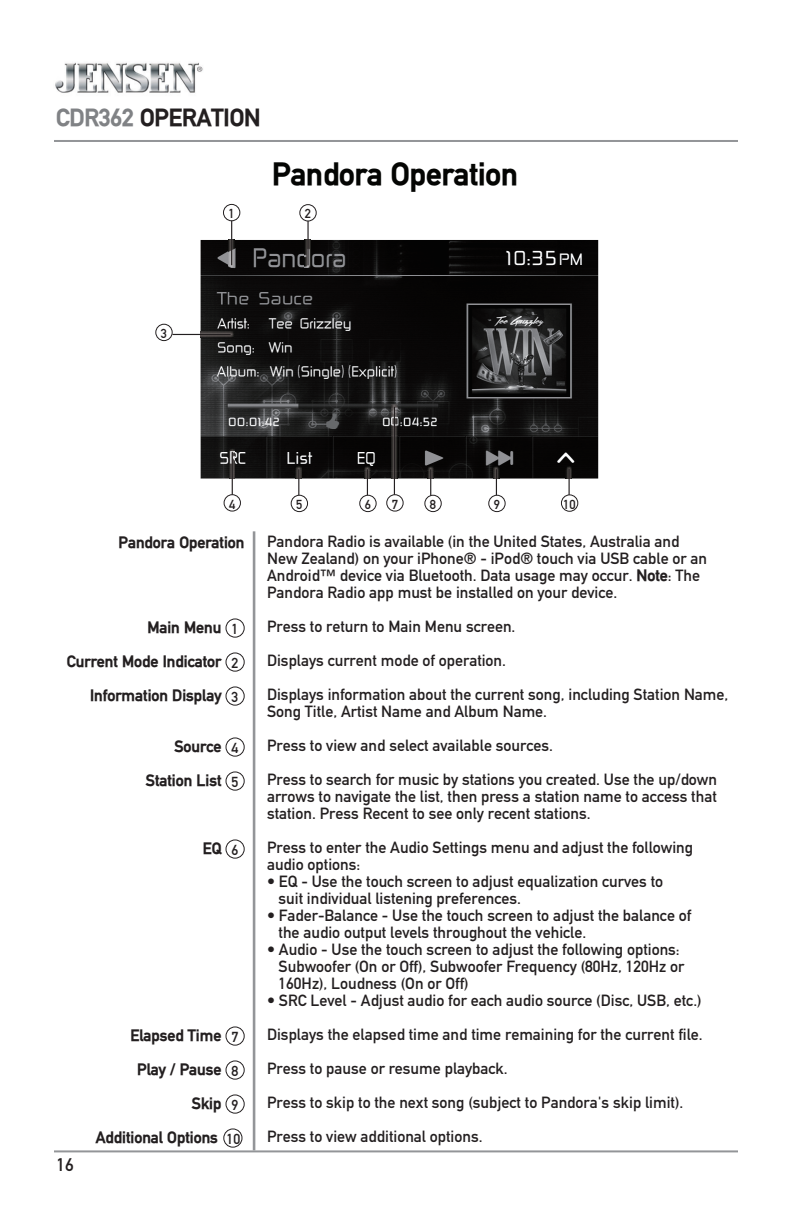
<style>
.page{position:relative;width:792px;height:1224px;background:#fff}
.page>*{position:absolute;margin:0;border:0;box-sizing:border-box;transform-origin:0 0}
.t1{font:700 31.2px "DIN Mittelschrift";color:#040503}
.t2{font:700 24px "DIN Mittelschrift";color:#231f20}
.t3{font:18px "DIN Mittelschrift";color:#231f20}
.t4{font:16px/17px "DIN Mittelschrift";color:#231f20}
.t5{font:700 16px/34px "DIN Mittelschrift";color:#231f20;text-align:right}
.t6{font:12.8px "DIN Mittelschrift";color:#231f20}
.s1{color:#808285}
.s2{font-weight:700}
</style>
<div class="page">
<hr style="left:54px;top:1150px;width:684px;height:2px;background:#939598">
<hr style="left:54px;top:140px;width:684px;height:2px;background:#939598">
<img style="left:55px;top:62px;width:148px;height:31px">
<hr style="left:253px;top:531px;width:2px;height:619px;background:#939598">
<div style="left:226px;top:619px;width:19px;height:18px;border:1px solid #231f20;border-radius:50%"></div>
<div style="left:226px;top:653px;width:19px;height:18px;border:1px solid #231f20;border-radius:50%"></div>
<div style="left:226px;top:687px;width:19px;height:18px;border:1px solid #231f20;border-radius:50%"></div>
<div style="left:226px;top:738px;width:19px;height:18px;border:1px solid #231f20;border-radius:50%"></div>
<div style="left:226px;top:772px;width:19px;height:18px;border:1px solid #231f20;border-radius:50%"></div>
<div style="left:226px;top:840px;width:19px;height:18px;border:1px solid #231f20;border-radius:50%"></div>
<div style="left:226px;top:1027px;width:19px;height:18px;border:1px solid #231f20;border-radius:50%"></div>
<div style="left:226px;top:1061px;width:19px;height:18px;border:1px solid #231f20;border-radius:50%"></div>
<div style="left:226px;top:1095px;width:19px;height:18px;border:1px solid #231f20;border-radius:50%"></div>
<div style="left:223px;top:1129px;width:19px;height:18px;border:1px solid #231f20;border-radius:50%"></div>
<img style="left:201px;top:240px;width:397px;height:239px">
<img style="left:229px;top:221px;width:5px;height:47px">
<hr style="left:231px;top:215px;width:1px;height:50px;background:#231f20">
<div style="left:223px;top:204px;width:17px;height:17px;background:#fff;border-radius:50%"></div>
<div style="left:223px;top:204px;width:17px;height:17px;border:1px solid #231f20;border-radius:50%"></div>
<img style="left:171px;top:331px;width:62px;height:6px">
<hr style="left:172px;top:334px;width:59px;height:1px;background:#231f20">
<img style="left:305px;top:221px;width:6px;height:47px">
<hr style="left:307px;top:215px;width:2px;height:50px;background:#231f20">
<div style="left:300px;top:205px;width:16px;height:16px;background:#fff;border-radius:50%"></div>
<div style="left:300px;top:204px;width:17px;height:17px;border:1px solid #231f20;border-radius:50%"></div>
<img style="left:229px;top:449px;width:6px;height:63px">
<hr style="left:232px;top:452px;width:1px;height:59px;background:#231f20">
<div style="left:224px;top:495px;width:16px;height:16px;background:#fff;border-radius:50%"></div>
<div style="left:224px;top:494px;width:17px;height:17px;border:1px solid #231f20;border-radius:50%"></div>
<svg style="left:296px;top:467px;width:6px;height:29px"></svg>
<hr style="left:298px;top:469px;width:1px;height:39px;background:#231f20">
<div style="left:291px;top:495px;width:17px;height:17px;background:#fff;border-radius:50%"></div>
<div style="left:291px;top:495px;width:17px;height:17px;border:1px solid #231f20;border-radius:50%"></div>
<img style="left:391px;top:404px;width:6px;height:90px">
<hr style="left:394px;top:407px;width:1px;height:99px;background:#231f20">
<div style="left:387px;top:495px;width:16px;height:16px;background:#fff;border-radius:50%"></div>
<div style="left:386px;top:494px;width:17px;height:17px;border:1px solid #231f20;border-radius:50%"></div>
<img style="left:364px;top:479px;width:6px;height:17px">
<svg style="left:364px;top:467px;width:6px;height:12px"></svg>
<hr style="left:367px;top:469px;width:1px;height:39px;background:#231f20">
<div style="left:360px;top:495px;width:16px;height:17px;background:#fff;border-radius:50%"></div>
<div style="left:359px;top:495px;width:17px;height:17px;border:1px solid #231f20;border-radius:50%"></div>
<img style="left:429px;top:479px;width:4px;height:17px">
<svg style="left:428px;top:467px;width:5px;height:12px"></svg>
<hr style="left:430px;top:469px;width:1px;height:39px;background:#231f20">
<div style="left:425px;top:495px;width:16px;height:17px;background:#fff;border-radius:50%"></div>
<div style="left:425px;top:495px;width:17px;height:17px;border:1px solid #231f20;border-radius:50%"></div>
<img style="left:566px;top:479px;width:6px;height:17px">
<svg style="left:566px;top:466px;width:6px;height:13px"></svg>
<hr style="left:569px;top:469px;width:1px;height:39px;background:#231f20">
<div style="left:561px;top:495px;width:17px;height:16px;background:#fff;border-radius:50%"></div>
<div style="left:561px;top:495px;width:17px;height:17px;border:1px solid #231f20;border-radius:50%"></div>
<div style="left:156px;top:324px;width:16px;height:17px;border:1px solid #231f20;border-radius:50%"></div>
<img style="left:493px;top:479px;width:6px;height:17px">
<svg style="left:493px;top:467px;width:6px;height:12px"></svg>
<hr style="left:496px;top:469px;width:1px;height:39px;background:#231f20">
<div style="left:489px;top:495px;width:16px;height:17px;background:#fff;border-radius:50%"></div>
<div style="left:488px;top:495px;width:17px;height:17px;border:1px solid #231f20;border-radius:50%"></div>
<h2 class="t2" style="left:56px;top:108px;width:206px"><span class="s1">CDR362</span> OPERATION</h2>
<h1 class="t1" style="left:272px;top:161px;width:247px">Pandora Operation</h1>
<p class="t6" style="left:161px;top:329px;width:8px">3</p>
<p class="t6" style="left:229px;top:209px;width:8px">1</p>
<p class="t6" style="left:305px;top:209px;width:8px">2</p>
<p class="t6" style="left:229px;top:500px;width:8px">4</p>
<p class="t6" style="left:296px;top:500px;width:8px">5</p>
<p class="t6" style="left:365px;top:500px;width:8px">6</p>
<p class="t6" style="left:392px;top:500px;width:8px">7</p>
<p class="t6" style="left:430px;top:500px;width:8px">8</p>
<p class="t6" style="left:563px;top:500px;width:14px">10</p>
<p class="t6" style="left:494px;top:500px;width:8px">9</p>
<p class="t5" style="left:119px;top:527px;width:128px">Pandora Operation</p>
<p class="t5" style="left:67px;top:612px;width:173px">Main Menu <sub>1<br></sub>Current Mode Indicator <sub>2<br></sub>Information Display <sub>3</sub></p>
<p class="t5" style="left:146px;top:731px;width:94px">Source <sub>4<br></sub>Station List <sub>5</sub></p>
<p class="t5" style="left:203px;top:833px;width:37px">EQ <sub>6</sub></p>
<p class="t3" style="left:57px;top:1158px;width:19px">16</p>
<p class="t5" style="left:96px;top:1020px;width:146px">Elapsed Time <sub>7<br></sub>Play / Pause <sub>8<br></sub>Skip <sub>9<br></sub>Additional Options <sub>10</sub></p>
<p class="t4" style="left:267px;top:534px;width:442px">Pandora Radio is available (in the United States, Australia and New Zealand) on your iPhone® - iPod® touch via USB cable or an Android™ device via Bluetooth. Data usage may occur. <span class="s2">Note</span>: The Pandora Radio app must be installed on your device.</p>
<p class="t4" style="left:267px;top:611px;width:463px;line-height:34px">Press to return to Main Menu screen.<br>Displays current mode of operation.<br>Displays information about the current song, including Station Name,</p>
<p class="t4" style="left:267px;top:696px;width:452px;line-height:34px">Song Title, Artist Name and Album Name.<br>Press to view and select available sources.<br>Press to search for music by stations you created. Use the up/down</p>
<p class="t4" style="left:267px;top:789px;width:451px">arrows to navigate the list, then press a station name to access that station. Press Recent to see only recent stations.</p>
<p class="t4" style="left:267px;top:840px;width:428px">Press to enter the Audio Settings menu and adjust the following audio options:</p>
<p class="t4" style="left:279px;top:874px;width:386px;text-indent:-12px">• EQ - Use the touch screen to adjust equalization curves to suit individual listening preferences.</p>
<p class="t4" style="left:279px;top:908px;width:414px;text-indent:-12px">• Fader-Balance - Use the touch screen to adjust the balance of the audio output levels throughout the vehicle.</p>
<p class="t4" style="left:279px;top:942px;width:407px;text-indent:-12px">• Audio - Use the touch screen to adjust the following options:<br>Subwoofer (On or Off), Subwoofer Frequency (80Hz, 120Hz or<br>160Hz), Loudness (On or Off)</p>
<p class="t4" style="left:267px;top:985px;width:437px;line-height:34px">• SRC Level - Adjust audio for each audio source (Disc, USB, etc.)<br>Displays the elapsed time and time remaining for the current file.<br>Press to pause or resume playback.<br>Press to skip to the next song (subject to Pandora's skip limit).<br>Press to view additional options.</p>
</div>
